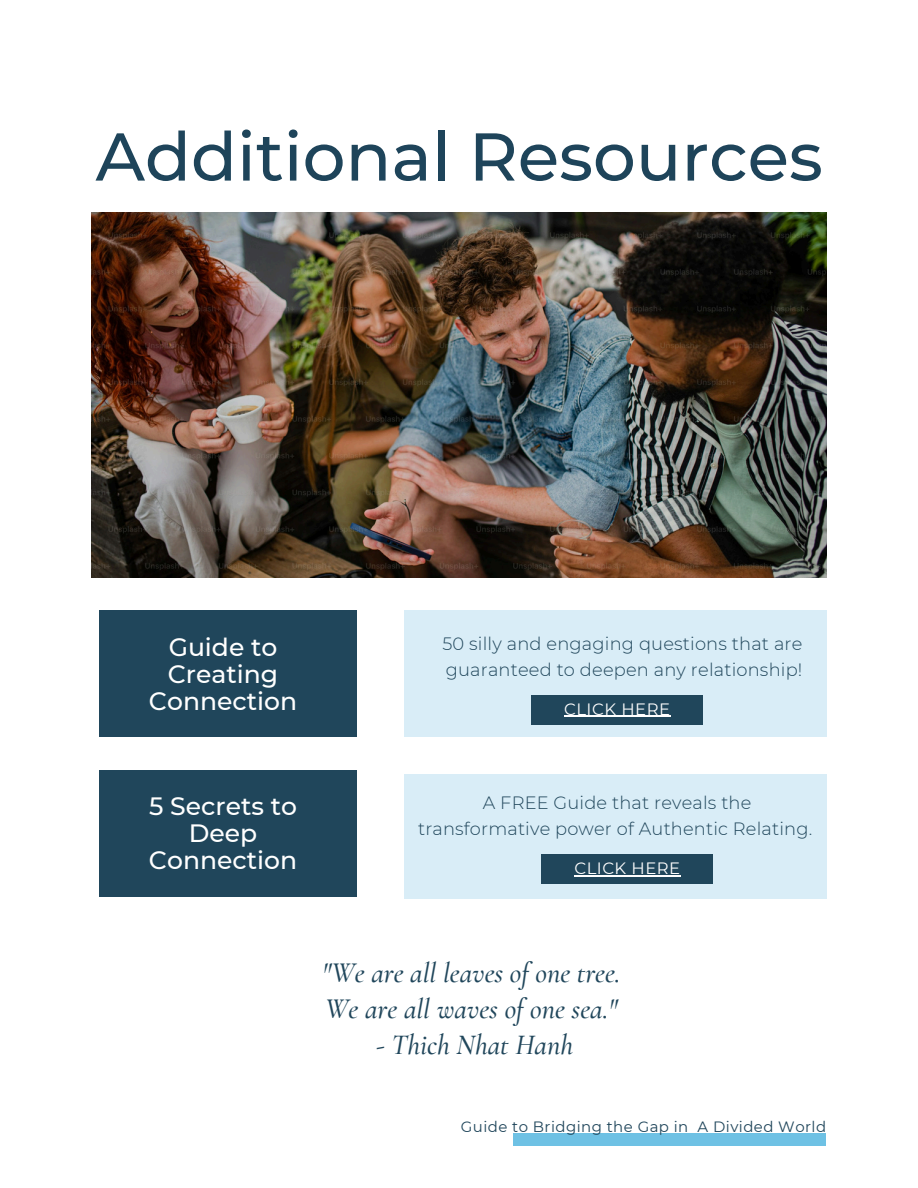
<style>
.page{position:relative;width:918px;height:1188px;background:#fff}
.page>*{position:absolute;margin:0;border:0;box-sizing:border-box;transform-origin:0 0}
.t1{font:500 67.5px "Montserrat";color:#1e445a}
.t2{font:italic 500 28.5px/36px "Cormorant Garamond";color:#20465b}
.t3{font:500 25.05px/27px "Montserrat";color:#fff;text-align:center}
.t4{font:300 17.85px/25.8px "Montserrat";letter-spacing:.01em;color:#20465b}
.t5{font:16.5px "Montserrat";letter-spacing:.03em;color:#fff}
.t6{font:15px "Montserrat";letter-spacing:.03em;color:#20465b}
</style>
<div class="page">
<img style="left:92px;top:212px;width:734px;height:366px">
<div style="left:405px;top:611px;width:422px;height:126px;background:#d9edf7"></div>
<div style="left:100px;top:611px;width:257px;height:126px;background:#20465b"></div>
<div style="left:404px;top:774px;width:422px;height:125px;background:#d9edf7"></div>
<div style="left:100px;top:770px;width:257px;height:127px;background:#20465b"></div>
<div style="left:513px;top:1134px;width:313px;height:12px;background:#6ec1e4"></div>
<div style="left:542px;top:854px;width:171px;height:30px;background:#20465b"></div>
<hr style="left:574px;top:875px;width:107px;height:1px;background:#fff">
<div style="left:531px;top:695px;width:172px;height:30px;background:#20465b"></div>
<hr style="left:564px;top:716px;width:107px;height:1px;background:#fff">
<h5 class="t1" style="left:96px;top:115px;width:729px">Additional Resources</h5>
<h3 class="t3" style="left:149px;top:633px;width:150px">Guide to<br>Creating<br>Connection</h3>
<h4 class="t3" style="left:149px;top:793px;width:150px">5 Secrets to<br>Deep<br>Connection</h4>
<h1 class="t4" style="left:442px;top:631px;width:361px">50 silly and engaging questions that are guaranteed to deepen any relationship!</h1>
<p class="t5" style="left:564px;top:699px;width:107px">CLICK HERE</p>
<h5 class="t4" style="left:418px;top:790px;width:396px;text-align:center">A FREE Guide that reveals the transformative power of Authentic Relating.</h5>
<h2 class="t5" style="left:574px;top:858px;width:107px">CLICK HERE</h2>
<h4 class="t2" style="left:322px;top:955px;width:300px">"We are all leaves of one tree.<br>We are all waves of one sea."</h4>
<h4 class="t2" style="left:376px;top:1027px;width:198px">- Thich Nhat Hanh</h4>
<h3 class="t6" style="left:461px;top:1117px;width:367px">Guide to Bridging the Gap in A Divided World</h3>
</div>
